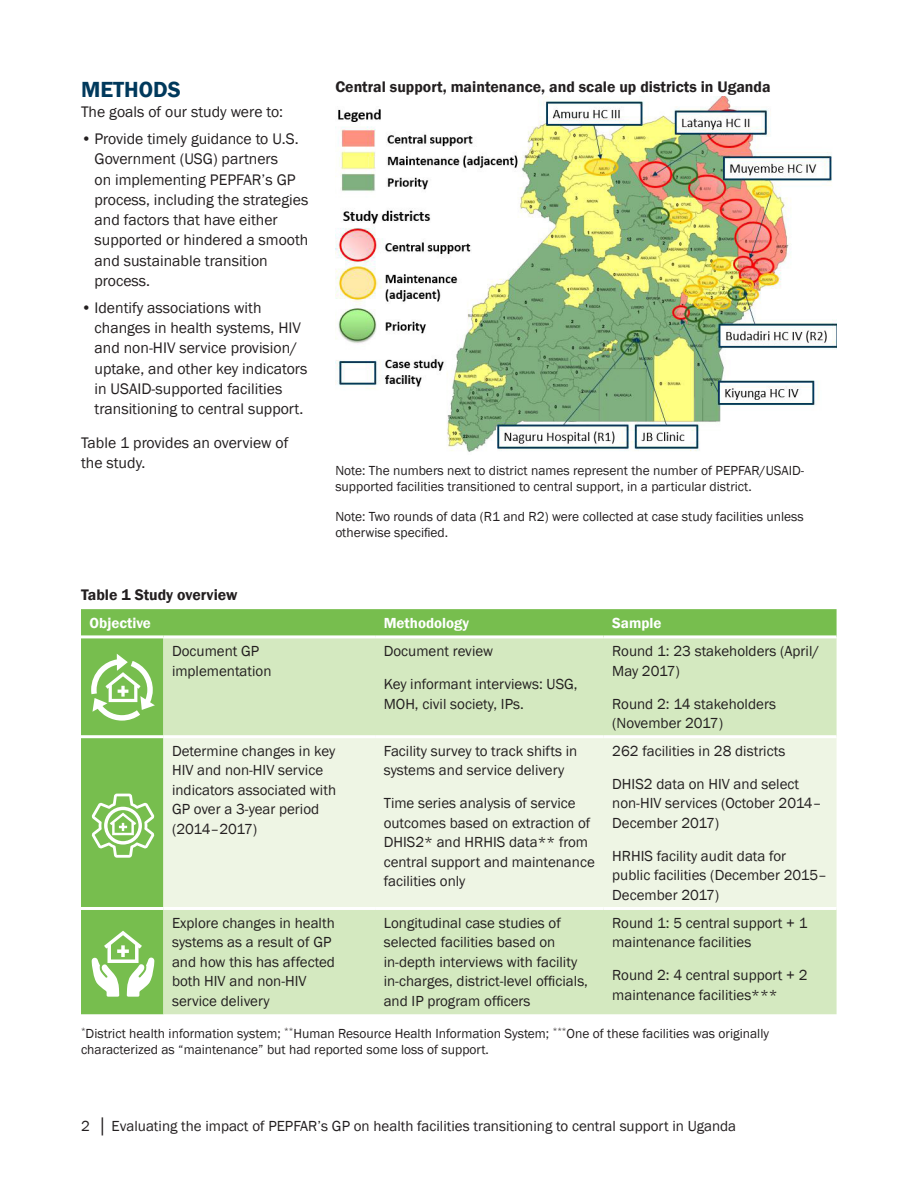
<style>
.page{position:relative;width:918px;height:1188px;background:#fff}
.page>*{position:absolute;margin:0;border:0;box-sizing:border-box;transform-origin:0 0}
.Heading_1{font:600 22.5px "Franklin Gothic";color:#00395c}
.Normal_after_Heading{font:15.75px/20.2px "Franklin Gothic";color:#231f20}
.Figure_and_Table_Tit{font:600 15.75px "Franklin Gothic";color:#231f20}
.t1{font:15px/19.5px "Franklin Gothic";color:#231f20}
.t2{font:600 15px "Franklin Gothic";color:#fff}
.Table_Note{font:13.5px/16.2px "Franklin Gothic";color:#231f20}
</style>
<div class="page">
<div style="left:81px;top:609px;width:756px;height:405px;background:#77be4e"></div>
<div style="left:163px;top:638px;width:674px;height:376px;background:#d4e9c0"></div>
<div style="left:163px;top:738px;width:674px;height:169px;background:#eef5e4"></div>
<hr style="left:81px;top:735px;width:82px;height:3px;background:#fff">
<hr style="left:81px;top:907px;width:82px;height:3px;background:#fff">
<hr style="left:81px;top:635px;width:82px;height:3px;background:#fff">
<hr style="left:163px;top:735px;width:212px;height:3px;background:#fff">
<hr style="left:375px;top:735px;width:229px;height:3px;background:#fff">
<hr style="left:604px;top:735px;width:233px;height:3px;background:#fff">
<hr style="left:163px;top:907px;width:212px;height:3px;background:#fff">
<hr style="left:375px;top:907px;width:229px;height:3px;background:#fff">
<hr style="left:604px;top:907px;width:233px;height:3px;background:#fff">
<hr style="left:163px;top:635px;width:212px;height:3px;background:#fff">
<hr style="left:375px;top:635px;width:229px;height:3px;background:#fff">
<hr style="left:604px;top:635px;width:233px;height:3px;background:#fff">
<svg style="left:91px;top:794px;width:64px;height:64px"></svg>
<svg style="left:91px;top:931px;width:64px;height:66px"></svg>
<svg style="left:91px;top:654px;width:64px;height:66px"></svg>
<img style="left:335px;top:96px;width:502px;height:356px">
<p class="Heading_1" style="left:81px;top:75px;width:101px">METHODS</p>
<p class="Normal_after_Heading" style="left:81px;top:102px;width:204px">The goals of our study were to:</p>
<p class="Normal_after_Heading" style="left:94px;top:129px;width:215px;text-indent:-14px">• Provide timely guidance to U.S.<br>Government (USG) partners<br>on implementing PEPFAR’s GP process, including the strategies and factors that have either supported or hindered a smooth and sustainable transition process.</p>
<p class="Normal_after_Heading" style="left:94px;top:298px;width:215px;text-indent:-14px">• Identify associations with changes in health systems, HIV and non-HIV service provision/ uptake, and other key indicators in USAID-supported facilities transitioning to central support.</p>
<p class="Normal_after_Heading" style="left:81px;top:433px;width:209px">Table 1 provides an overview of the study.</p>
<p class="Figure_and_Table_Tit" style="left:81px;top:586px;width:158px">Table 1 Study overview</p>
<p class="Figure_and_Table_Tit" style="left:335px;top:77px;width:437px">Central support, maintenance, and scale up districts in Uganda</p>
<p class="Table_Note" style="left:335px;top:463px;width:470px">Note: The numbers next to district names represent the number of PEPFAR/USAID&shy;supported facilities transitioned to central support, in a particular district.</p>
<p class="Table_Note" style="left:335px;top:509px;width:470px">Note: Two rounds of data (R1 and R2) were collected at case study facilities unless otherwise specified.</p>
<p class="t2" style="left:90px;top:614px;width:63px">Objective</p>
<p class="t2" style="left:384px;top:614px;width:87px">Methodology</p>
<p class="t2" style="left:612px;top:614px;width:51px">Sample</p>
<p class="t1" style="left:172px;top:642px;width:101px">Document GP implementation</p>
<p class="t1" style="left:384px;top:642px;width:111px">Document review</p>
<p class="t1" style="left:384px;top:675px;width:195px">Key informant interviews: USG,<br>MOH, civil society, IPs.</p>
<p class="t1" style="left:612px;top:642px;width:209px">Round 1: 23 stakeholders (April/<br>May 2017)</p>
<p class="t1" style="left:612px;top:694px;width:165px">Round 2: 14 stakeholders (November 2017)</p>
<p class="t1" style="left:172px;top:741px;width:166px">Determine changes in key<br>HIV and non-HIV service indicators associated with<br>GP over a 3-year period (2014–2017)</p>
<p class="t1" style="left:384px;top:741px;width:195px">Facility survey to track shifts in systems and service delivery</p>
<p class="t1" style="left:384px;top:794px;width:213px">Time series analysis of service outcomes based on extraction of<br>DHIS2* and HRHIS data** from central support and maintenance facilities only</p>
<p class="t1" style="left:612px;top:741px;width:175px">262 facilities in 28 districts</p>
<p class="t1" style="left:612px;top:774px;width:211px">DHIS2 data on HIV and select non-HIV services (October 2014–<br>December 2017)</p>
<p class="t1" style="left:612px;top:846px;width:216px">HRHIS facility audit data for public facilities (December 2015–<br>December 2017)</p>
<p class="t1" style="left:172px;top:913px;width:164px">Explore changes in health systems as a result of GP and how this has affected both HIV and non-HIV service delivery</p>
<p class="t1" style="left:384px;top:913px;width:206px">Longitudinal case studies of selected facilities based on in-depth interviews with facility in-charges, district-level officials, and IP program officers</p>
<p class="t1" style="left:612px;top:913px;width:197px">Round 1: 5 central support + 1 maintenance facilities</p>
<p class="t1" style="left:612px;top:966px;width:197px">Round 2: 4 central support + 2 maintenance facilities***</p>
<p class="Table_Note" style="left:81px;top:1026px;width:690px"><sup>*</sup>District health information system; <sup>**</sup>Human Resource Health Information System; <sup>***</sup>One of these facilities was originally characterized as “maintenance” but had reported some loss of support.</p>
<p class="t1" style="left:81px;top:1117px;width:657px">2 │ Evaluating the impact of PEPFAR’s GP on health facilities transitioning to central support in Uganda</p>
</div>
